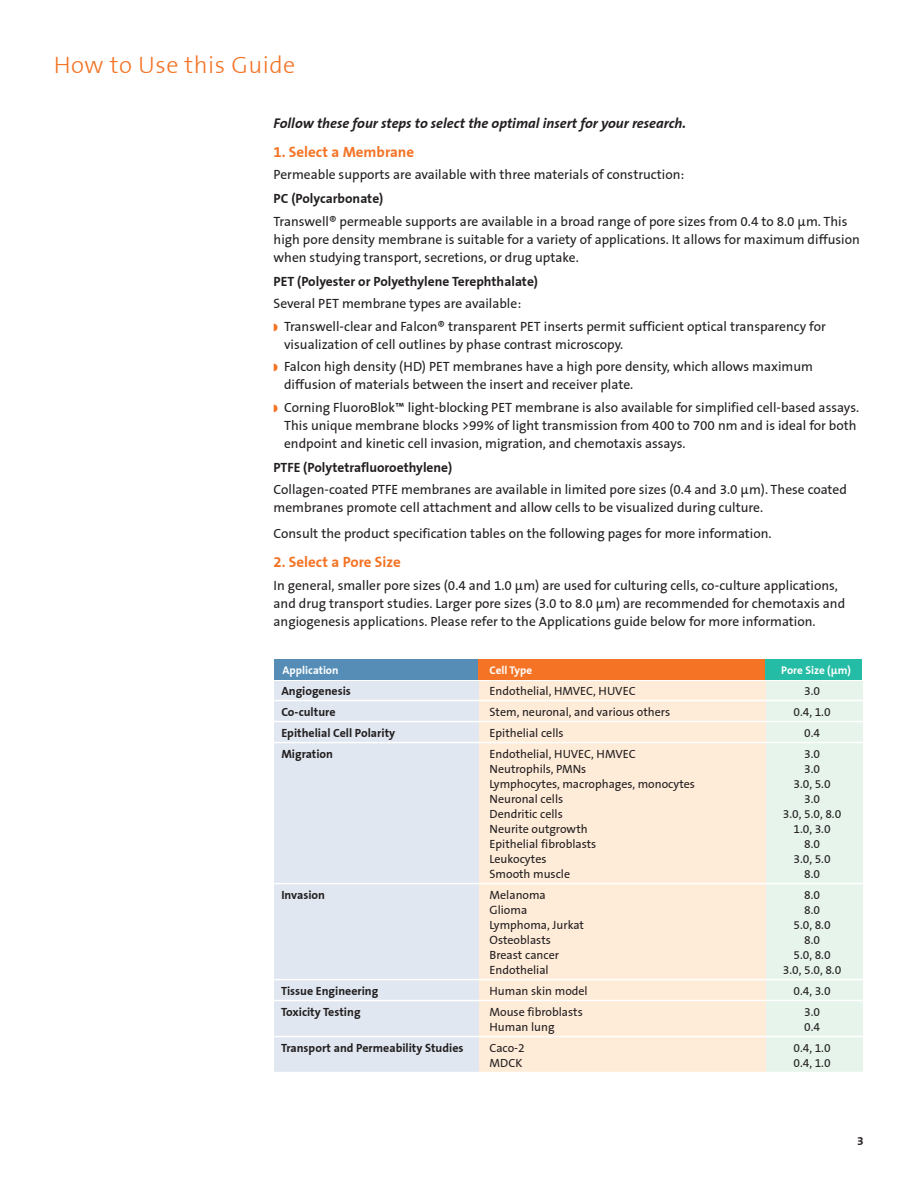
<style>
.page{position:relative;width:918px;height:1188px;background:#fff}
.page>*{position:absolute;margin:0;border:0;box-sizing:border-box;transform-origin:0 0}
.Section_Head{font:300 24px "Corning Sans";letter-spacing:.02em;color:#f47325}
.A_head{font:700 15px "Corning Sans";color:#f47325}
.Body{font:italic 700 14.25px "Corning Sans";color:#231f20}
.Body-2{font:13.5px/18px "Corning Sans";color:#231f20}
.Bullet{font:13.5px/18px "Corning Sans";color:#231f20}
.B_Head{font:700 13.5px "Corning Sans";color:#231f20}
.t1{font:12px "Corning Sans";color:#231f20}
.Body-3{font:700 12px "Corning Sans";color:#231f20}
.Table_head{font:700 11.25px "Corning Sans";color:#fff}
</style>
<div class="page">
<div style="left:275px;top:659px;width:204px;height:21px;background:#568db6"></div>
<div style="left:479px;top:659px;width:297px;height:21px;background:#f47325"></div>
<div style="left:765px;top:659px;width:97px;height:21px;background:#24bca4"></div>
<div style="left:275px;top:681px;width:204px;height:392px;background:#e0e7f0"></div>
<div style="left:479px;top:681px;width:299px;height:392px;background:#feebd8"></div>
<div style="left:766px;top:681px;width:96px;height:392px;background:#e6f4ec"></div>
<hr style="left:274px;top:700px;width:589px;height:1px;background:#fff">
<hr style="left:274px;top:721px;width:589px;height:1px;background:#fff">
<hr style="left:274px;top:742px;width:589px;height:1px;background:#fff">
<hr style="left:274px;top:883px;width:589px;height:1px;background:#fff">
<hr style="left:274px;top:979px;width:589px;height:1px;background:#fff">
<hr style="left:274px;top:1000px;width:589px;height:1px;background:#fff">
<hr style="left:274px;top:1036px;width:589px;height:1px;background:#fff">
<hr style="left:274px;top:1072px;width:589px;height:1px;background:#fff">
<p class="Section_Head" style="left:54px;top:51px;width:243px">How to Use this Guide</p>
<p class="Body" style="left:274px;top:114px;width:414px">Follow these four steps to select the optimal insert for your research.</p>
<p class="A_head" style="left:274px;top:143px;width:142px">1. Select a Membrane</p>
<p class="Body-2" style="left:274px;top:166px;width:412px">Permeable supports are available with three materials of construction:</p>
<p class="B_Head" style="left:274px;top:191px;width:111px">PC (Polycarbonate)</p>
<p class="Body-2" style="left:274px;top:212px;width:588px">Transwell® permeable supports are available in a broad range of pore sizes from 0.4 to 8.0 µm. This high pore density membrane is suitable for a variety of applications. It allows for maximum diffusion when studying transport, secretions, or drug uptake.</p>
<p class="B_Head" style="left:274px;top:273px;width:266px">PET (Polyester or Polyethylene Terephthalate)</p>
<p class="Body-2" style="left:274px;top:295px;width:249px">Several PET membrane types are available:</p>
<p class="Bullet" style="left:284px;top:317px;width:543px">Transwell-clear and Falcon® transparent PET inserts permit sufficient optical transparency for visualization of cell outlines by phase contrast microscopy.</p>
<p class="Bullet" style="left:284px;top:358px;width:530px">Falcon high density (HD) PET membranes have a high pore density, which allows maximum diffusion of materials between the insert and receiver plate.</p>
<p class="Bullet" style="left:284px;top:398px;width:577px">Corning FluoroBlok™ light-blocking PET membrane is also available for simplified cell-based assays.<br>This unique membrane blocks &gt;99% of light transmission from 400 to 700 nm and is ideal for both endpoint and kinetic cell invasion, migration, and chemotaxis assays.</p>
<p class="B_Head" style="left:274px;top:459px;width:180px">PTFE (Polytetrafluoroethylene)</p>
<p class="Body-2" style="left:274px;top:481px;width:575px">Collagen-coated PTFE membranes are available in limited pore sizes (0.4 and 3.0 µm). These coated membranes promote cell attachment and allow cells to be visualized during culture.</p>
<p class="Body-2" style="left:274px;top:524px;width:500px">Consult the product specification tables on the following pages for more information.</p>
<p class="A_head" style="left:274px;top:553px;width:129px">2. Select a Pore Size</p>
<p class="Body-2" style="left:274px;top:576px;width:573px">In general, smaller pore sizes (0.4 and 1.0 µm) are used for culturing cells, co-culture applications, and drug transport studies. Larger pore sizes (3.0 to 8.0 µm) are recommended for chemotaxis and angiogenesis applications. Please refer to the Applications guide below for more information.</p>
<p class="Table_head" style="left:283px;top:663px;width:58px">Application</p>
<p class="Table_head" style="left:490px;top:663px;width:44px">Cell Type</p>
<p class="Table_head" style="left:781px;top:663px;width:71px">Pore Size (µm)</p>
<p class="Body-3" style="left:281px;top:684px;width:71px">Angiogenesis</p>
<p class="t1" style="left:490px;top:684px;width:148px">Endothelial, HMVEC, HUVEC</p>
<p class="t1" style="left:804px;top:684px;width:17px">3.0</p>
<p class="Body-3" style="left:281px;top:705px;width:56px">Co-culture</p>
<p class="t1" style="left:490px;top:705px;width:182px">Stem, neuronal, and various others</p>
<p class="t1" style="left:793px;top:705px;width:39px">0.4, 1.0</p>
<p class="Body-3" style="left:281px;top:726px;width:115px">Epithelial Cell Polarity</p>
<p class="t1" style="left:490px;top:726px;width:76px">Epithelial cells</p>
<p class="t1" style="left:804px;top:726px;width:17px">0.4</p>
<p class="Body-3" style="left:281px;top:747px;width:53px">Migration</p>
<p class="t1" style="left:490px;top:747px;width:148px">Endothelial, HUVEC, HMVEC</p>
<p class="t1" style="left:804px;top:747px;width:17px">3.0</p>
<p class="t1" style="left:490px;top:762px;width:98px">Neutrophils, PMNs</p>
<p class="t1" style="left:804px;top:762px;width:17px">3.0</p>
<p class="t1" style="left:490px;top:777px;width:207px">Lymphocytes, macrophages, monocytes</p>
<p class="t1" style="left:793px;top:777px;width:39px">3.0, 5.0</p>
<p class="t1" style="left:490px;top:792px;width:75px">Neuronal cells</p>
<p class="t1" style="left:804px;top:792px;width:17px">3.0</p>
<p class="t1" style="left:490px;top:807px;width:75px">Dendritic cells</p>
<p class="t1" style="left:783px;top:807px;width:60px">3.0, 5.0, 8.0</p>
<p class="t1" style="left:490px;top:822px;width:100px">Neurite outgrowth</p>
<p class="t1" style="left:793px;top:822px;width:39px">1.0, 3.0</p>
<p class="t1" style="left:490px;top:837px;width:108px">Epithelial fibroblasts</p>
<p class="t1" style="left:804px;top:837px;width:17px">8.0</p>
<p class="t1" style="left:490px;top:852px;width:59px">Leukocytes</p>
<p class="t1" style="left:793px;top:852px;width:39px">3.0, 5.0</p>
<p class="t1" style="left:490px;top:867px;width:82px">Smooth muscle</p>
<p class="t1" style="left:804px;top:867px;width:17px">8.0</p>
<p class="Body-3" style="left:281px;top:888px;width:45px">Invasion</p>
<p class="t1" style="left:490px;top:888px;width:58px">Melanoma</p>
<p class="t1" style="left:804px;top:888px;width:17px">8.0</p>
<p class="t1" style="left:490px;top:903px;width:39px">Glioma</p>
<p class="t1" style="left:804px;top:903px;width:17px">8.0</p>
<p class="t1" style="left:490px;top:918px;width:96px">Lymphoma, Jurkat</p>
<p class="t1" style="left:793px;top:918px;width:39px">5.0, 8.0</p>
<p class="t1" style="left:490px;top:933px;width:63px">Osteoblasts</p>
<p class="t1" style="left:804px;top:933px;width:17px">8.0</p>
<p class="t1" style="left:490px;top:948px;width:71px">Breast cancer</p>
<p class="t1" style="left:793px;top:948px;width:39px">5.0, 8.0</p>
<p class="t1" style="left:490px;top:963px;width:61px">Endothelial</p>
<p class="t1" style="left:783px;top:963px;width:60px">3.0, 5.0, 8.0</p>
<p class="Body-3" style="left:281px;top:984px;width:99px">Tissue Engineering</p>
<p class="t1" style="left:490px;top:984px;width:100px">Human skin model</p>
<p class="t1" style="left:793px;top:984px;width:39px">0.4, 3.0</p>
<p class="Body-3" style="left:281px;top:1005px;width:81px">Toxicity Testing</p>
<p class="t1" style="left:490px;top:1005px;width:95px">Mouse fibroblasts</p>
<p class="t1" style="left:804px;top:1005px;width:17px">3.0</p>
<p class="t1" style="left:490px;top:1020px;width:67px">Human lung</p>
<p class="t1" style="left:804px;top:1020px;width:17px">0.4</p>
<p class="Body-3" style="left:281px;top:1041px;width:184px">Transport and Permeability Studies</p>
<p class="t1" style="left:490px;top:1041px;width:37px">Caco-2</p>
<p class="t1" style="left:793px;top:1041px;width:39px">0.4, 1.0</p>
<p class="t1" style="left:490px;top:1056px;width:34px">MDCK</p>
<p class="t1" style="left:793px;top:1056px;width:39px">0.4, 1.0</p>
<p class="Body-3" style="left:857px;top:1134px;width:8px">3</p>
</div>
